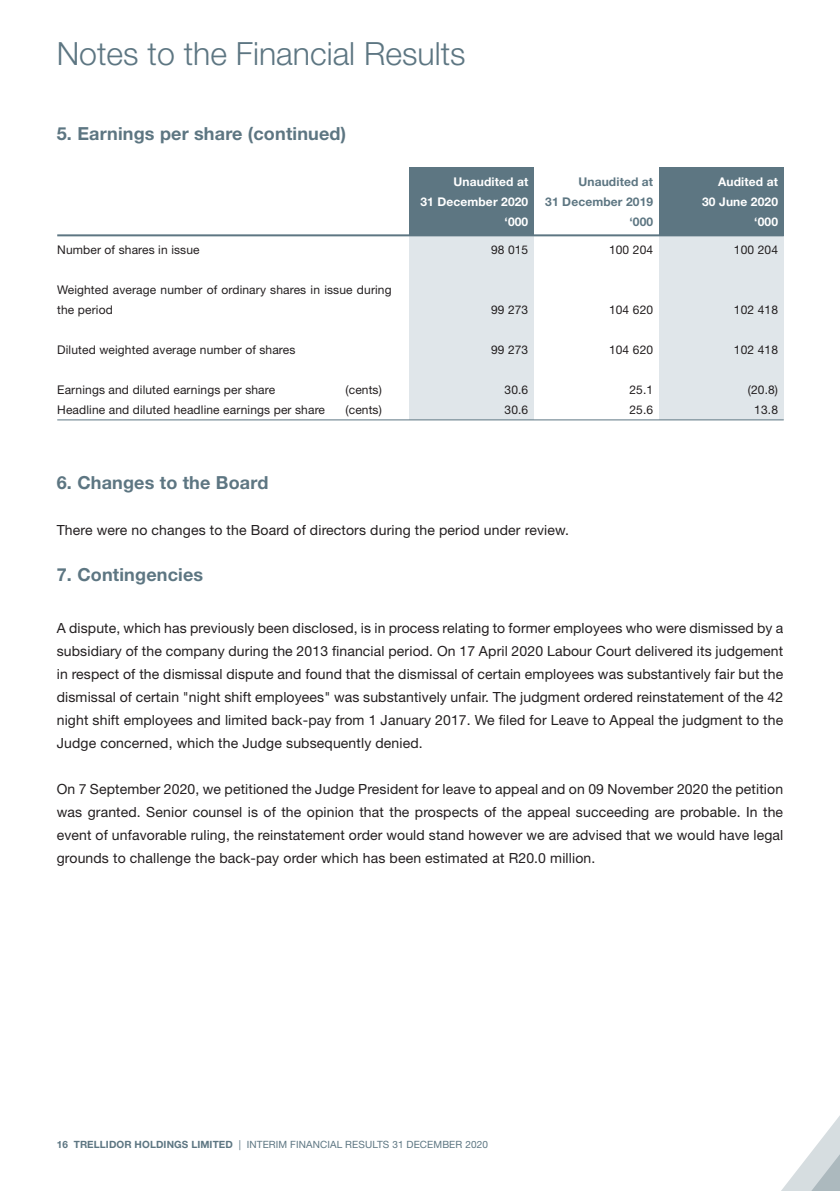
<style>
.page{position:relative;width:840px;height:1191px;background:#fff}
.page>*{position:absolute;margin:0;border:0;box-sizing:border-box;transform-origin:0 0}
.Page_Header_-_Blue{font:300 32px "Helvetica Neue LT Std";color:#5d7682}
.t1{font:700 18px "Helvetica Neue LT Std";letter-spacing:.01em;color:#5d7682}
.t2{font:14px/23px "Helvetica Neue LT Std";letter-spacing:.01em;color:#231f20;text-align:justify}
.t3{font:12px/20px "Helvetica Neue LT Std";letter-spacing:.01em;color:#231f20}
.t4{font:700 12px "Helvetica Neue LT Std";letter-spacing:.01em;color:#fff}
.t5{font:700 12px "Helvetica Neue LT Std";letter-spacing:.01em;color:#5d7682}
.t6{font:10px "Helvetica Neue LT Std";letter-spacing:.01em;color:#5d7682}
.s1{font-weight:700}
</style>
<div class="page">
<div style="left:409px;top:167px;width:124px;height:68px;background:#5d7682"></div>
<div style="left:658px;top:235px;width:125px;height:185px;background:#e0e6ea"></div>
<div style="left:409px;top:235px;width:124px;height:185px;background:#e0e6ea"></div>
<div style="left:658px;top:167px;width:125px;height:68px;background:#5d7682"></div>
<hr style="left:57px;top:234px;width:726px;height:2px;background:#5d7682">
<hr style="left:57px;top:419px;width:726px;height:1px;background:#5d7682">
<svg style="left:781px;top:1117px;width:58px;height:74px"></svg>
<p class="Page_Header_-_Blue" style="left:57px;top:34px;width:410px">Notes to the Financial Results</p>
<p class="t1" style="left:57px;top:123px;width:291px">5. Earnings per share (continued)</p>
<p class="t3" style="left:57px;top:239px;width:144px">Number of shares in issue</p>
<p class="t3" style="left:57px;top:279px;width:335px">Weighted average number of ordinary shares in issue during the period</p>
<p class="t3" style="left:57px;top:339px;width:239px">Diluted weighted average number of shares</p>
<p class="t3" style="left:57px;top:379px;width:219px">Earnings and diluted earnings per share</p>
<p class="t3" style="left:345px;top:379px;width:38px">(cents)</p>
<p class="t3" style="left:57px;top:399px;width:269px">Headline and diluted headline earnings per share</p>
<p class="t3" style="left:345px;top:399px;width:38px">(cents)</p>
<p class="t4" style="left:453px;top:174px;width:76px">Unaudited at</p>
<p class="t4" style="left:420px;top:194px;width:109px">31 December 2020</p>
<p class="t4" style="left:504px;top:214px;width:25px">‘000</p>
<p class="t3" style="left:490px;top:239px;width:39px">98 015</p>
<p class="t5" style="left:578px;top:174px;width:76px">Unaudited at</p>
<p class="t5" style="left:545px;top:194px;width:109px">31 December 2019</p>
<p class="t5" style="left:629px;top:214px;width:25px">‘000</p>
<p class="t3" style="left:608px;top:239px;width:46px">100 204</p>
<p class="t3" style="left:490px;top:299px;width:39px">99 273</p>
<p class="t3" style="left:490px;top:339px;width:39px">99 273</p>
<p class="t3" style="left:504px;top:379px;width:25px">30.6</p>
<p class="t3" style="left:504px;top:399px;width:25px">30.6</p>
<p class="t3" style="left:608px;top:299px;width:46px">104 620</p>
<p class="t3" style="left:608px;top:339px;width:46px">104 620</p>
<p class="t3" style="left:629px;top:379px;width:25px">25.1</p>
<p class="t3" style="left:629px;top:399px;width:25px">25.6</p>
<p class="t4" style="left:717px;top:174px;width:61px">Audited at</p>
<p class="t4" style="left:701px;top:194px;width:77px">30 June 2020</p>
<p class="t4" style="left:753px;top:214px;width:25px">‘000</p>
<p class="t3" style="left:733px;top:239px;width:46px">100 204</p>
<p class="t3" style="left:733px;top:299px;width:46px">102 418</p>
<p class="t3" style="left:733px;top:339px;width:46px">102 418</p>
<p class="t3" style="left:747px;top:379px;width:32px">(20.8)</p>
<p class="t3" style="left:753px;top:399px;width:25px">13.8</p>
<p class="t1" style="left:57px;top:471px;width:213px">6. Changes to the Board</p>
<p class="t2" style="left:57px;top:518px;width:513px">There were no changes to the Board of directors during the period under review.</p>
<p class="t1" style="left:57px;top:563px;width:148px">7. Contingencies</p>
<p class="t2" style="left:57px;top:616px;width:727px">A dispute, which has previously been disclosed, is in process relating to former employees who were dismissed by a subsidiary of the company during the 2013 financial period. On 17 April 2020 Labour Court delivered its judgement in respect of the dismissal dispute and found that the dismissal of certain employees was substantively fair but the dismissal of certain "night shift employees" was substantively unfair. The judgment ordered reinstatement of the 42 night shift employees and limited back-pay from 1 January 2017. We filed for Leave to Appeal the judgment to the Judge concerned, which the Judge subsequently denied.</p>
<p class="t2" style="left:57px;top:777px;width:727px">On 7 September 2020, we petitioned the Judge President for leave to appeal and on 09 November 2020 the petition was granted. Senior counsel is of the opinion that the prospects of the appeal succeeding are probable. In the event of unfavorable ruling, the reinstatement order would stand however we are advised that we would have legal grounds to challenge the back-pay order which has been estimated at R20.0 million.</p>
<p class="t6" style="left:57px;top:1139px;width:432px"><span class="s1">16 TRELLIDOR HOLDINGS LIMITED</span> | INTERIM FINANCIAL RESULTS 31 DECEMBER 2020</p>
</div>
